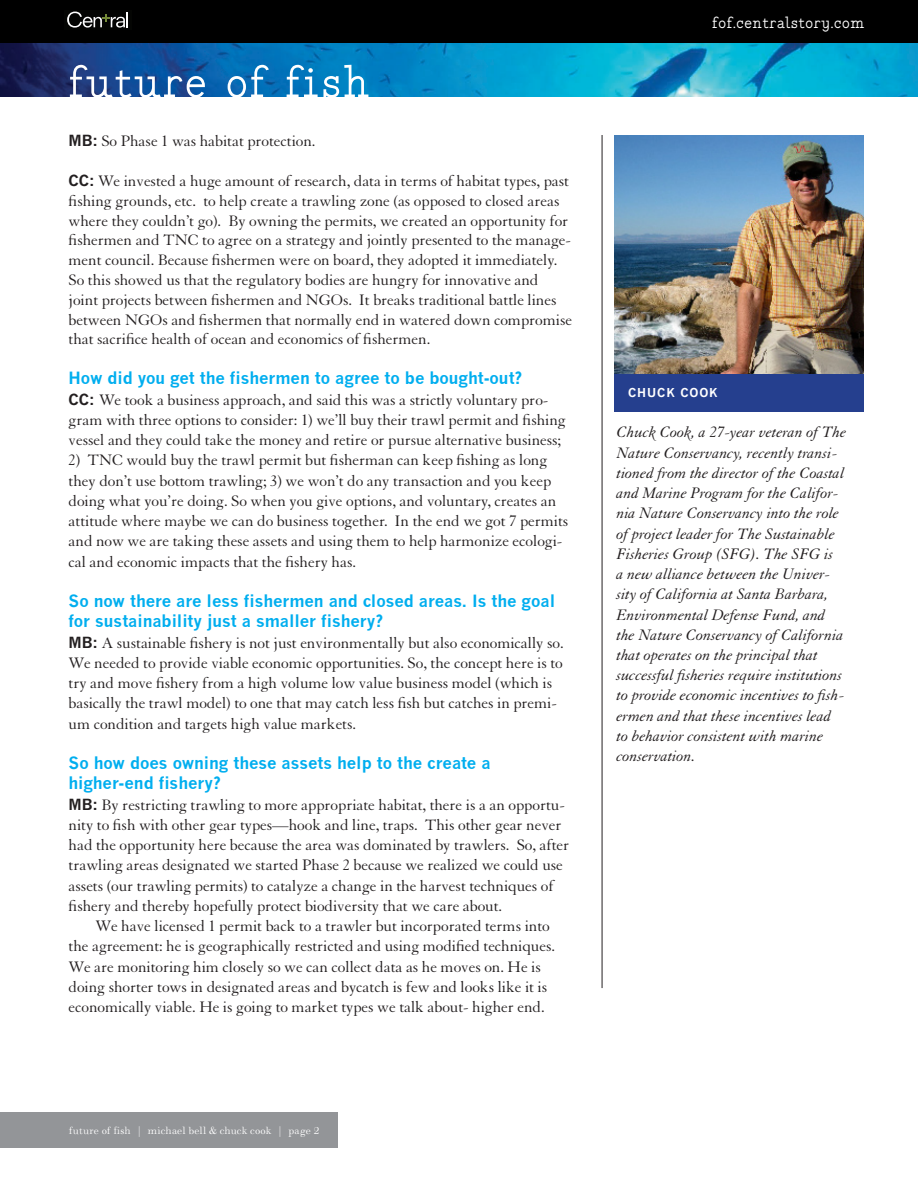
<style>
.page{position:relative;width:918px;height:1188px;background:#fff}
.page>*{position:absolute;margin:0;border:0;box-sizing:border-box;transform-origin:0 0}
.t1{font:51px "Generell TW";color:#fff}
.t2{font:18px "Generell TW";color:#fff}
.t3{font:16.5px/20.2px "Granjon LT Std";letter-spacing:-.005em;color:#231f20}
.t4{font:italic 16.5px/20.2px "Granjon LT Std";color:#231f20}
.t5{font:700 16.5px/20.2px "News Gothic";letter-spacing:-.005em;color:#00aeef}
.t6{font:12.15px "Walbaum";letter-spacing:.015em;color:#fff}
.t7{font:700 12px "News Gothic";letter-spacing:.075em;color:#fff}
.s1{font-family:"News Gothic";font-weight:700;font-size:15px}
</style>
<div class="page">
<div style="left:0;top:0;width:918px;height:45px;background:#000"></div>
<img style="left:0;top:44px;width:918px;height:52px">
<div style="left:65px;top:10px;width:66px;height:19px;background:#040503"></div>
<svg style="left:67px;top:12px;width:61px;height:16px"></svg>
<div style="left:0;top:1113px;width:338px;height:35px;background:#939598"></div>
<hr style="left:602px;top:135px;width:1px;height:853px;background:#231f20">
<div style="left:615px;top:373px;width:249px;height:39px;background:#253f8e"></div>
<img style="left:615px;top:136px;width:249px;height:238px">
<p class="t1" style="left:67px;top:54px;width:305px">future of fish</p>
<p class="t3" style="left:69px;top:132px;width:249px"><span class="s1">MB:</span> So Phase 1 was habitat protection.</p>
<p class="t3" style="left:69px;top:171px;width:505px;line-height:19.8px"><span class="s1">CC:</span> We invested a huge amount of research, data in terms of habitat types, past fishing grounds, etc. to help create a trawling zone (as opposed to closed areas where they couldn’t go). By owning the permits, we created an opportunity for fishermen and TNC to agree on a strategy and jointly presented to the manage&shy;ment council. Because fishermen were on board, they adopted it immediately.<br>So this showed us that the regulatory bodies are hungry for innovative and joint projects between fishermen and NGOs. It breaks traditional battle lines between NGOs and fishermen that normally end in watered down compromise that sacrifice health of ocean and economics of fishermen.</p>
<p class="t5" style="left:69px;top:368px;width:455px">How did you get the fishermen to agree to be bought-out?</p>
<p class="t3" style="left:69px;top:390px;width:499px"><span class="s1">CC:</span> We took a business approach, and said this was a strictly voluntary pro&shy;gram with three options to consider: 1) we’ll buy their trawl permit and fishing vessel and they could take the money and retire or pursue alternative business;</p>
<p class="t3" style="left:69px;top:451px;width:501px">2) TNC would buy the trawl permit but fisherman can keep fishing as long they don’t use bottom trawling; 3) we won’t do any transaction and you keep doing what you’re doing. So when you give options, and voluntary, creates an attitude where maybe we can do business together. In the end we got 7 permits and now we are taking these assets and using them to help harmonize ecologi&shy;cal and economic impacts that the fishery has.</p>
<p class="t5" style="left:69px;top:591px;width:488px">So now there are less fishermen and closed areas. Is the goal for sustainability just a smaller fishery?</p>
<p class="t3" style="left:69px;top:633px;width:497px"><span class="s1">MB:</span> A sustainable fishery is not just environmentally but also economically so.<br>We needed to provide viable economic opportunities. So, the concept here is to try and move fishery from a high volume low value business model (which is basically the trawl model) to one that may catch less fish but catches in premi&shy;um condition and targets high value markets.</p>
<p class="t5" style="left:69px;top:753px;width:424px">So how does owning these assets help to the create a higher-end fishery?</p>
<p class="t3" style="left:69px;top:795px;width:502px"><span class="s1">MB:</span> By restricting trawling to more appropriate habitat, there is a an opportu&shy;nity to fish with other gear types—hook and line, traps. This other gear never had the opportunity here because the area was dominated by trawlers. So, after trawling areas designated we started Phase 2 because we realized we could use assets (our trawling permits) to catalyze a change in the harvest techniques of fishery and thereby hopefully protect biodiversity that we care about.</p>
<p class="t3" style="left:69px;top:916px;width:488px;text-indent:27px">We have licensed 1 permit back to a trawler but incorporated terms into the agreement: he is geographically restricted and using modified techniques.<br>We are monitoring him closely so we can collect data as he moves on. He is doing shorter tows in designated areas and bycatch is few and looks like it is economically viable. He is going to market types we talk about- higher end.</p>
<p class="t6" style="left:69px;top:1124px;width:252px">future of fish | michael bell &amp; chuck cook | page 2</p>
<p class="t2" style="left:712px;top:12px;width:154px">fof.centralstory.com</p>
<p class="t7" style="left:628px;top:385px;width:91px">ch uck cook</p>
<p class="t4" style="left:617px;top:422px;width:231px">Chuck Cook, a 27-year veteran of The Nature Conservancy, recently transi&shy;tioned from the director of the Coastal and Marine Program for the Califor&shy;nia Nature Conservancy into the role of project leader for The Sustainable Fisheries Group (SFG). The SFG is<br>a new alliance between the Univer&shy;sity of California at Santa Barbara, Environmental Defense Fund, and the Nature Conservancy of California that operates on the principal that successful fisheries require institutions to provide economic incentives to fish&shy;ermen and that these incentives lead to behavior consistent with marine conservation.</p>
</div>
